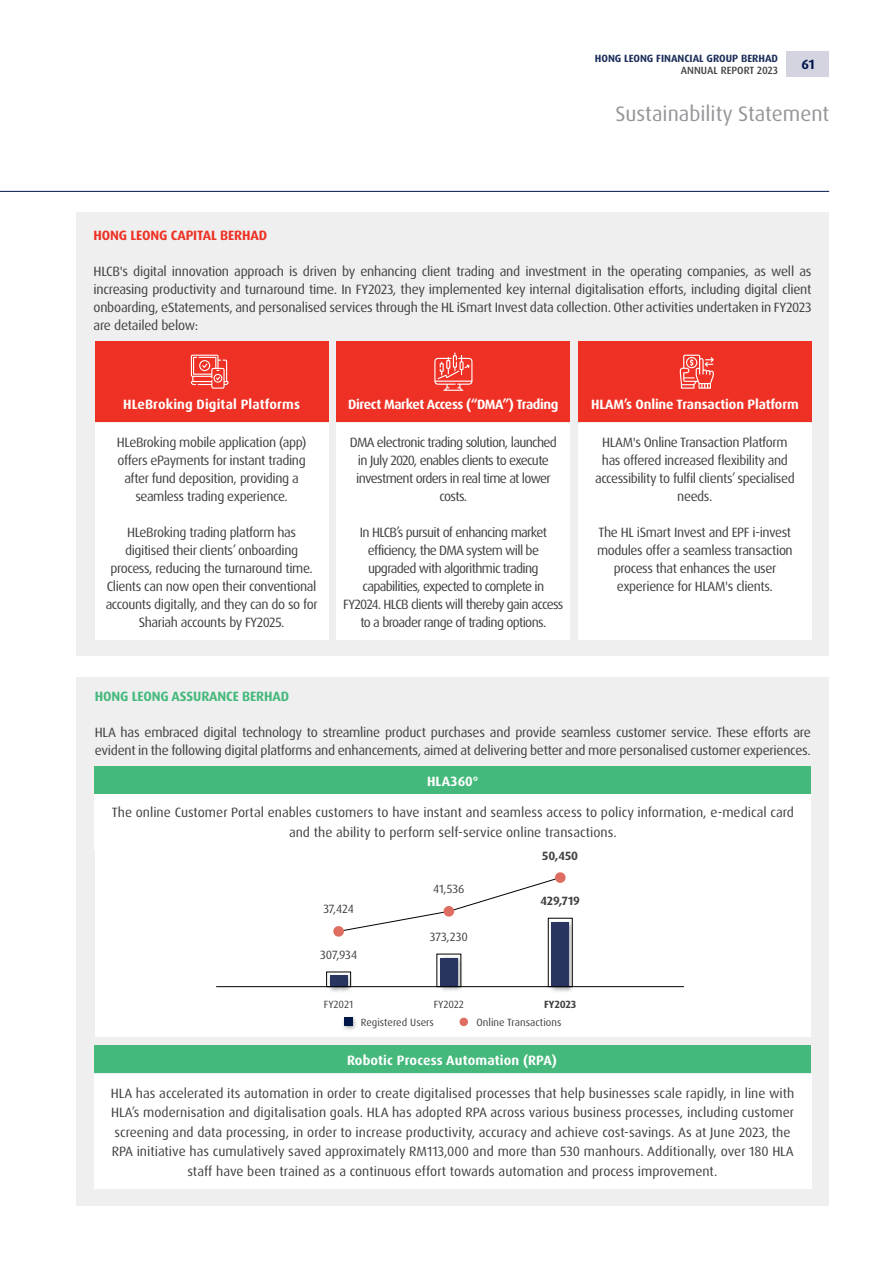
<style>
.page{position:relative;width:893px;height:1263px;background:#fff}
.page>*{position:absolute;margin:0;border:0;box-sizing:border-box;transform-origin:0 0}
.t1{font:21px "Dax OT";color:#939598}
.t2{font:13.5px/18px "Dax OT";letter-spacing:-.02em;color:#414042;text-align:center}
.t3{font:13.5px/19.5px "Dax OT";color:#414042;text-align:center}
.t4{font:13.5px/18px "Dax OT";letter-spacing:-.05em;color:#414042;text-align:center}
.t5{font:700 13.5px "Dax OT";letter-spacing:-.005em;color:#fff}
.t6{font:700 13.5px "Dax OT";letter-spacing:-.03em;color:#fff}
.t7{font:700 13.5px "Dax OT";letter-spacing:-.01em;color:#45b97c}
.t8{font:700 13.5px "Dax OT";letter-spacing:-.01em;color:#ee3124}
.t9{font:700 13.5px "Dax OT";color:#001648}
.t10{font:12px "Dax OT";color:#414042}
.t11{font:700 12px "Dax OT";color:#414042}
.t12{font:10.5px "Dax OT";color:#414042}
.t13{font:700 10.5px "Dax OT";color:#1d2e5a}
.t14{font:500 10.5px "Dax OT";color:#414042}
.t15{font:700 10.5px "Dax OT";color:#414042}
</style>
<div class="page">
<hr style="left:0;top:191px;width:829px;height:1px;background:#001648">
<div style="left:787px;top:51px;width:42px;height:26px;background:#d3d4e0"></div>
<div style="left:76px;top:678px;width:752px;height:528px;background:#efeff0"></div>
<div style="left:95px;top:794px;width:716px;height:55px;background:#fff"></div>
<div style="left:95px;top:766px;width:716px;height:28px;background:#45b97c"></div>
<div style="left:95px;top:845px;width:715px;height:192px;background:#fff"></div>
<hr style="left:216px;top:986px;width:468px;height:1px;background:#000">
<svg style="left:341px;top:878px;width:220px;height:54px"></svg>
<div style="left:328px;top:973px;width:24px;height:20px;background:#000;opacity:.35"></div>
<div style="left:330px;top:976px;width:17px;height:11px;background:#273560"></div>
<div style="left:326px;top:971px;width:25px;height:16px;border:1px solid #000"></div>
<div style="left:333px;top:926px;width:11px;height:11px;background:#de6e62;border-radius:50%"></div>
<div style="left:438px;top:956px;width:24px;height:36px;background:#000;opacity:.35"></div>
<div style="left:440px;top:958px;width:17px;height:29px;background:#273560"></div>
<div style="left:444px;top:906px;width:10px;height:11px;background:#de6e62;border-radius:50%"></div>
<div style="left:549px;top:920px;width:24px;height:72px;background:#000;opacity:.35"></div>
<div style="left:552px;top:922px;width:17px;height:65px;background:#273560"></div>
<div style="left:548px;top:918px;width:25px;height:69px;border:1px solid #000"></div>
<div style="left:555px;top:872px;width:11px;height:11px;background:#de6e62;border-radius:50%"></div>
<div style="left:341px;top:1015px;width:17px;height:17px;background:#000;opacity:.35"></div>
<div style="left:344px;top:1017px;width:8px;height:9px;background:#001648"></div>
<div style="left:459px;top:1018px;width:9px;height:8px;background:#de6e62;border-radius:50%"></div>
<div style="left:94px;top:1045px;width:716px;height:28px;background:#45b97c"></div>
<div style="left:94px;top:1074px;width:717px;height:114px;background:#fff"></div>
<div style="left:77px;top:213px;width:752px;height:443px;background:#efeff0"></div>
<div style="left:95px;top:341px;width:233px;height:81px;background:#ee3124"></div>
<div style="left:95px;top:423px;width:233px;height:216px;background:#fff"></div>
<div style="left:337px;top:341px;width:233px;height:81px;background:#ee3124"></div>
<div style="left:337px;top:423px;width:233px;height:216px;background:#fff"></div>
<div style="left:578px;top:341px;width:233px;height:81px;background:#ee3124"></div>
<div style="left:578px;top:423px;width:233px;height:216px;background:#fff"></div>
<svg style="left:191px;top:355px;width:38px;height:34px"></svg>
<svg style="left:434px;top:352px;width:38px;height:39px"></svg>
<svg style="left:680px;top:355px;width:34px;height:34px"></svg>
<p class="t13" style="left:595px;top:51px;width:185px">HONG LEONG FINANCIAL GROUP BERHAD</p>
<p class="t14" style="left:681px;top:64px;width:99px">ANNUAL REPORT 2023</p>
<p class="t9" style="left:801px;top:56px;width:15px">61</p>
<h1 class="t1" style="left:615px;top:100px;width:215px">Sustainability Statement</h1>
<p class="t8" style="left:94px;top:227px;width:175px">HONG LEONG CAPITAL BERHAD</p>
<p class="t2" style="left:94px;top:263px;width:719px;text-align:justify">HLCB's digital innovation approach is driven by enhancing client trading and investment in the operating companies, as well as increasing productivity and turnaround time. In FY2023, they implemented key internal digitalisation efforts, including digital client onboarding, eStatements, and personalised services through the HL iSmart Invest data collection. Other activities undertaken in FY2023 are detailed below:</p>
<p class="t5" style="left:123px;top:396px;width:178px">HLeBroking Digital Platforms</p>
<p class="t2" style="left:117px;top:433px;width:191px">HLeBroking mobile application (app) offers ePayments for instant trading after fund deposition, providing a seamless trading experience.</p>
<p class="t2" style="left:106px;top:523px;width:214px">HLeBroking trading platform has digitised their clients’ onboarding process, reducing the turnaround time.<br>Clients can now open their conventional accounts digitally, and they can do so for Shariah accounts by FY2025.</p>
<p class="t6" style="left:348px;top:396px;width:212px">Direct Market Access (“DMA”) Trading</p>
<p class="t4" style="left:350px;top:433px;width:209px">DMA electronic trading solution, launched in July 2020, enables clients to execute investment orders in real time at lower costs.</p>
<p class="t4" style="left:343px;top:523px;width:222px">In HLCB’s pursuit of enhancing market efficiency, the DMA system will be upgraded with algorithmic trading capabilities, expected to complete in FY2024. HLCB clients will thereby gain access to a broader range of trading options.</p>
<p class="t5" style="left:591px;top:396px;width:209px">HLAM’s Online Transaction Platform</p>
<p class="t2" style="left:595px;top:433px;width:201px">HLAM's Online Transaction Platform has offered increased flexibility and accessibility to fulfil clients’ specialised needs.</p>
<p class="t2" style="left:597px;top:523px;width:197px">The HL iSmart Invest and EPF i-invest modules offer a seamless transaction process that enhances the user experience for HLAM's clients.</p>
<p class="t7" style="left:95px;top:687px;width:196px">HONG LEONG ASSURANCE BERHAD</p>
<p class="t2" style="left:95px;top:723px;width:718px;text-align:left">HLA has embraced digital technology to streamline product purchases and provide seamless customer service. These efforts are evident in the following digital platforms and enhancements, aimed at delivering better and more personalised customer experiences.</p>
<p class="t5" style="left:427px;top:772px;width:53px">HLA360°</p>
<p class="t3" style="left:112px;top:803px;width:684px">The online Customer Portal enables customers to have instant and seamless access to policy information, e-medical card and the ability to perform self-service online transactions.</p>
<p class="t10" style="left:323px;top:901px;width:32px">37,424</p>
<p class="t10" style="left:320px;top:947px;width:38px">307,934</p>
<p class="t12" style="left:324px;top:998px;width:31px">FY2021</p>
<p class="t10" style="left:433px;top:881px;width:33px">41,536</p>
<p class="t10" style="left:430px;top:929px;width:39px">373,230</p>
<p class="t12" style="left:434px;top:998px;width:32px">FY2022</p>
<p class="t11" style="left:542px;top:848px;width:37px">50,450</p>
<p class="t11" style="left:540px;top:893px;width:41px">429,719</p>
<p class="t15" style="left:544px;top:998px;width:34px">FY2023</p>
<p class="t12" style="left:361px;top:1015px;width:75px">Registered Users</p>
<p class="t12" style="left:477px;top:1015px;width:86px">Online Transactions</p>
<p class="t5" style="left:347px;top:1051px;width:211px">Robotic Process Automation (RPA)</p>
<p class="t3" style="left:111px;top:1083px;width:685px">HLA has accelerated its automation in order to create digitalised processes that help businesses scale rapidly, in line with HLA’s modernisation and digitalisation goals. HLA has adopted RPA across various business processes, including customer screening and data processing, in order to increase productivity, accuracy and achieve cost-savings. As at June 2023, the RPA initiative has cumulatively saved approximately RM113,000 and more than 530 manhours. Additionally, over 180 HLA staff have been trained as a continuous effort towards automation and process improvement.</p>
</div>
